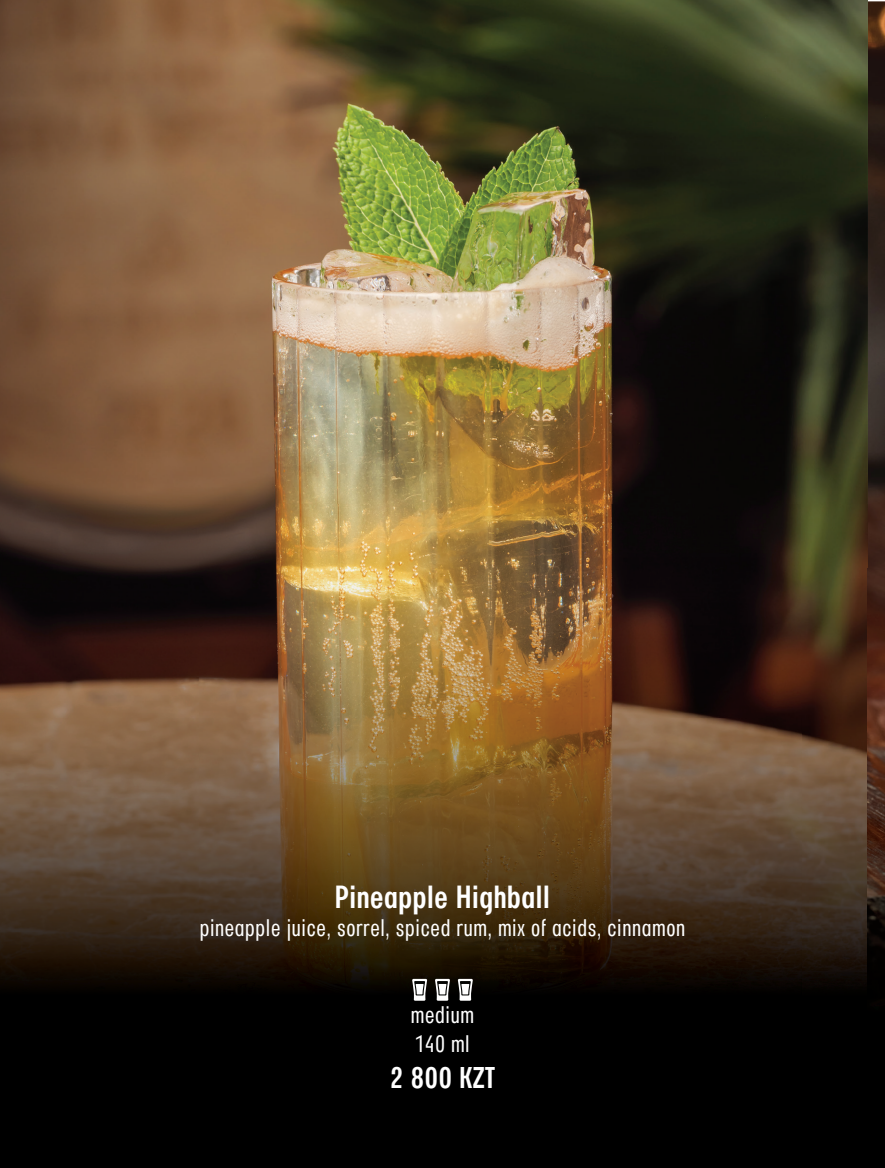
<style>
.page{position:relative;width:885px;height:1168px;background:#fff}
.page>*{position:absolute;margin:0;border:0;box-sizing:border-box;transform-origin:0 0}
.t1{font:32px "Parangon 410 C";color:#fff}
.t2{font:30px "Parangon 410 C";color:#fff}
.t3{font:24px/28.8px "Parangon 310 C";color:#fff}
</style>
<div class="page">
<img style="left:0;top:0;width:867px;height:505px">
<div style="left:0;top:1147px;width:867px;height:21px;background:#000"></div>
<img style="left:0;top:505px;width:867px;height:642px">
<svg style="left:412px;top:979px;width:15px;height:22px"></svg>
<svg style="left:435px;top:979px;width:15px;height:22px"></svg>
<svg style="left:458px;top:979px;width:15px;height:22px"></svg>
<img style="left:867px;top:1px;width:17px;height:567px">
<div style="left:867px;top:1158px;width:17px;height:10px;background:#000"></div>
<img style="left:867px;top:568px;width:17px;height:590px">
<h1 class="t1" style="left:334px;top:880px;width:217px">Pineapple Highball</h1>
<p class="t3" style="left:199px;top:915px;width:487px">pineapple juice, sorrel, spiced rum, mix of acids, cinnamon</p>
<p class="t3" style="left:410px;top:1001px;width:65px">medium<br>140 ml</p>
<p class="t2" style="left:390px;top:1062px;width:107px">2 800 KZT</p>
</div>
